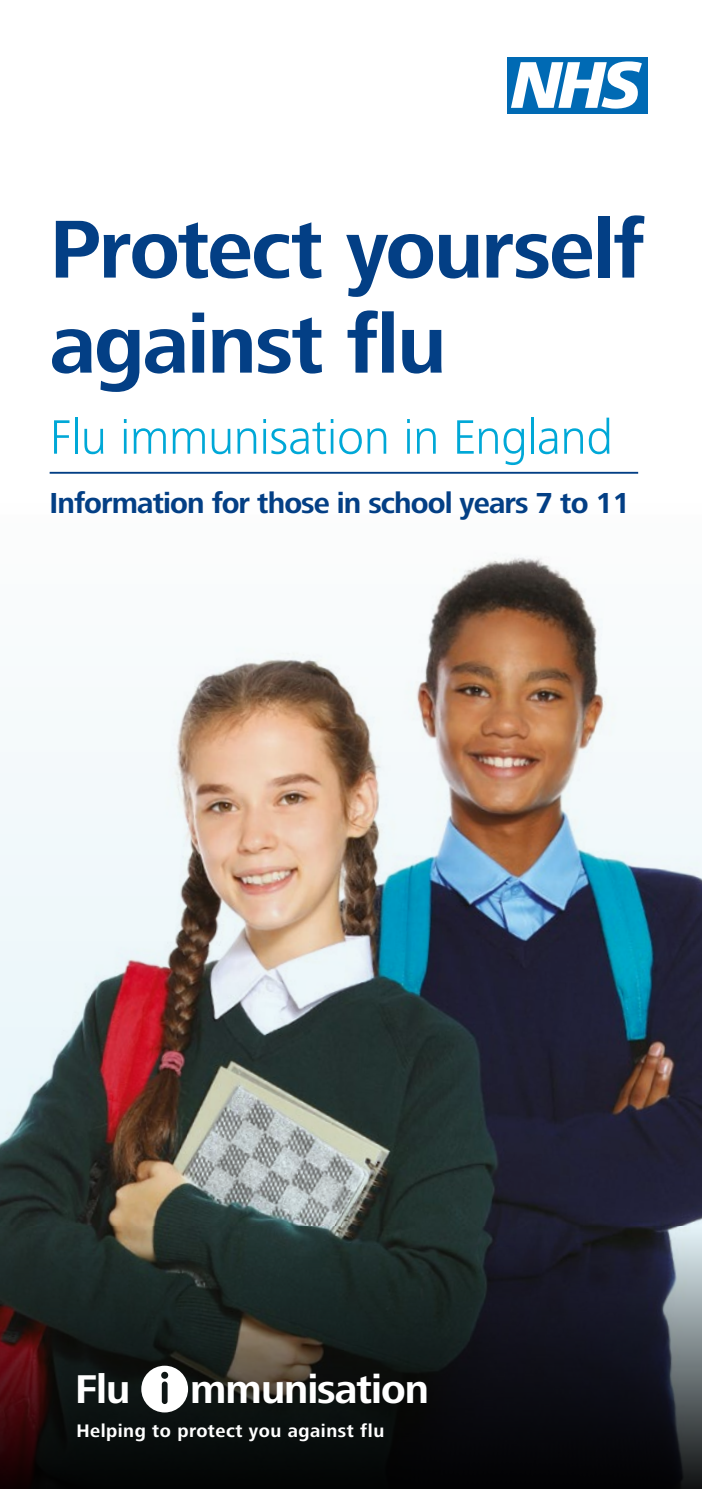
<style>
.page{position:relative;width:702px;height:1489px;background:#fff}
.page>*{position:absolute;margin:0;border:0;box-sizing:border-box;transform-origin:0 0}
.t1{font:85px/95px "Frutiger Next LT Bold 2";letter-spacing:-.025em;color:#033f85}
.t2{font:300 50px "Frutiger Next LT";letter-spacing:-.01em;color:#00a8d7}
.t3{font:41.5px "Frutiger Next LT Bold 2";letter-spacing:-.025em;color:#fff}
.t4{font:30px "Frutiger Next LT Bold 2";letter-spacing:-.03em;color:#033f85}
.pull{font:18.75px "Frutiger Next LT Bold 2";letter-spacing:.025em;color:#fff}
.s1{font-family:"Frutiger Next LT";font-weight:700}
</style>
<div class="page">
<div style="left:507px;top:57px;width:140px;height:56px;background:#006ab4"></div>
<svg style="left:511px;top:61px;width:131px;height:48px"></svg>
<hr style="left:50px;top:472px;width:588px;height:1px;background:#033f85">
<img style="left:0;top:556px;width:702px;height:670px">
<svg style="left:0;top:1226px;width:702px;height:262px;background:#1a1d1e"></svg>
<svg style="left:141px;top:1365px;width:47px;height:47px"></svg>
<p class="t1" style="left:50px;top:202px;width:595px">Protect yourself <span class="s1">against flu</span></p>
<p class="t2" style="left:50px;top:409px;width:565px">Flu immunisation in England</p>
<p class="t4" style="left:50px;top:486px;width:582px">Information for those in school years 7 to 11</p>
<p class="t3" style="left:75px;top:1365px;width:57px">Flu</p>
<p class="t3" style="left:190px;top:1365px;width:240px">mmunisation</p>
<p class="pull" style="left:77px;top:1420px;width:309px">Helping to protect you against flu</p>
</div>
